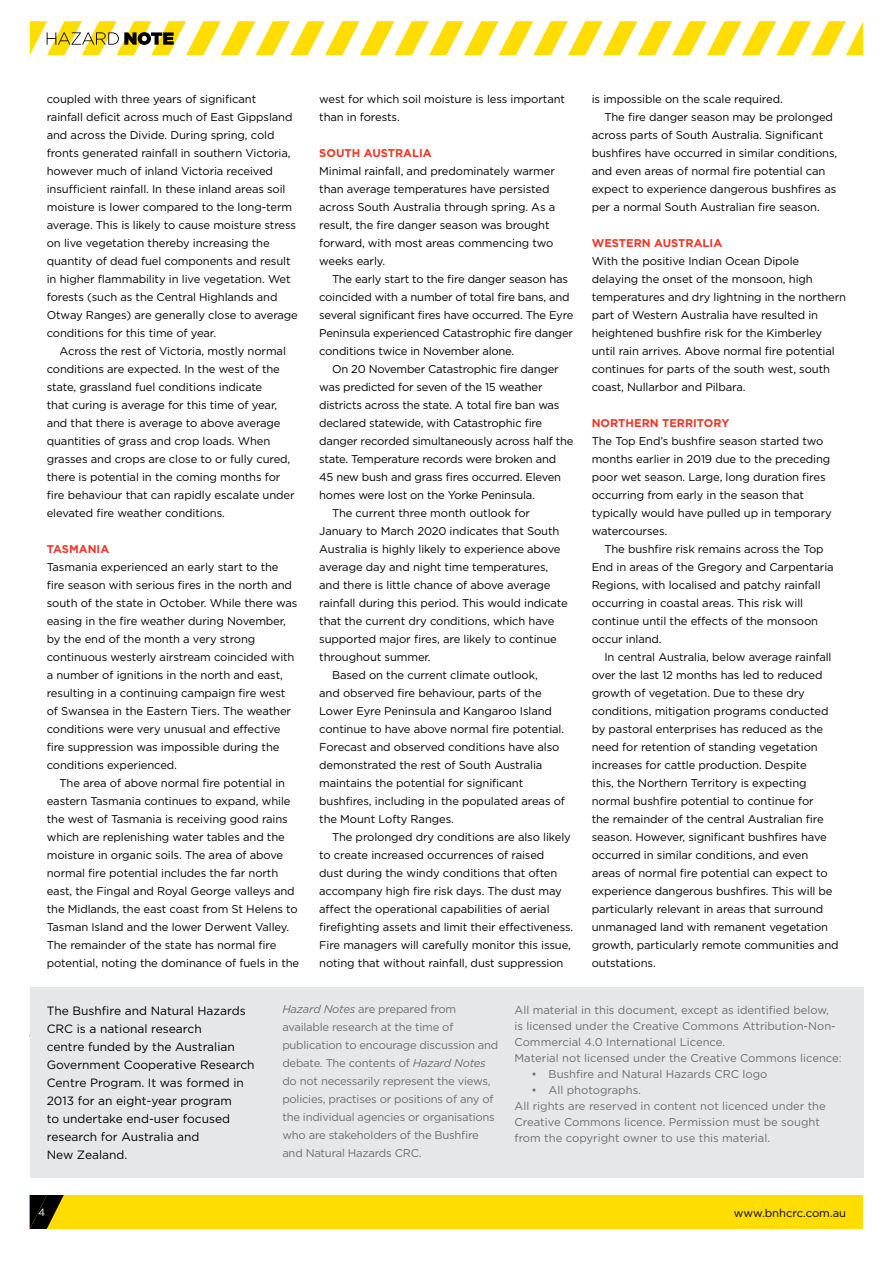
<style>
.page{position:relative;width:893px;height:1263px;background:#fff}
.page>*{position:absolute;margin:0;border:0;box-sizing:border-box;transform-origin:0 0}
.t1{font:12px/18px "Gotham";color:#000}
.Body_Text{font:11.25px/18px "Gotham";letter-spacing:-.01em;color:#000}
.Body_Text_first{font:11.25px/18px "Gotham";letter-spacing:-.01em;color:#000}
.t2{font:11.25px/18px "Gotham";letter-spacing:-.015em;color:#6d6e71}
.Regions_subheader{font:700 11.25px "Gotham";color:#ef3829}
.t3{font:10.5px "Gotham";color:#fff}
.s1{font-style:italic}
</style>
<div class="page">
<div style="left:30px;top:987px;width:833px;height:191px;background:#e6e7e8"></div>
<div style="left:30px;top:1195px;width:833px;height:34px;background:#fd0"></div>
<svg style="left:30px;top:1195px;width:34px;height:34px"></svg>
<svg style="left:30px;top:21px;width:833px;height:34px"></svg>
<p class="Body_Text_first" style="left:47px;top:90px;width:253px">coupled with three years of significant<br>rainfall deficit across much of East Gippsland and across the Divide. During spring, cold fronts generated rainfall in southern Victoria, however much of inland Victoria received insufficient rainfall. In these inland areas soil moisture is lower compared to the long-term average. This is likely to cause moisture stress on live vegetation thereby increasing the quantity of dead fuel components and result in higher flammability in live vegetation. Wet forests (such as the Central Highlands and Otway Ranges) are generally close to average conditions for this time of year.</p>
<p class="Body_Text" style="left:47px;top:342px;width:249px;text-indent:13px">Across the rest of Victoria, mostly normal conditions are expected. In the west of the state, grassland fuel conditions indicate<br>that curing is average for this time of year, and that there is average to above average quantities of grass and crop loads. When grasses and crops are close to or fully cured, there is potential in the coming months for fire behaviour that can rapidly escalate under elevated fire weather conditions.</p>
<p class="Regions_subheader" style="left:47px;top:542px;width:64px">TASMANIA</p>
<p class="Body_Text_first" style="left:47px;top:558px;width:252px">Tasmania experienced an early start to the fire season with serious fires in the north and south of the state in October. While there was easing in the fire weather during November, by the end of the month a very strong continuous westerly airstream coincided with a number of ignitions in the north and east, resulting in a continuing campaign fire west of Swansea in the Eastern Tiers. The weather conditions were very unusual and effective fire suppression was impossible during the conditions experienced.</p>
<p class="Body_Text" style="left:47px;top:774px;width:254px;text-indent:13px">The area of above normal fire potential in eastern Tasmania continues to expand, while the west of Tasmania is receiving good rains which are replenishing water tables and the moisture in organic soils. The area of above normal fire potential includes the far north east, the Fingal and Royal George valleys and the Midlands, the east coast from St Helens to Tasman Island and the lower Derwent Valley.<br>The remainder of the state has normal fire potential, noting the dominance of fuels in the</p>
<p class="Body_Text" style="left:319px;top:90px;width:247px">west for which soil moisture is less important than in forests.</p>
<p class="Regions_subheader" style="left:319px;top:146px;width:114px">SOUTH AUSTRALIA</p>
<p class="Body_Text_first" style="left:319px;top:162px;width:238px">Minimal rainfall, and predominately warmer than average temperatures have persisted across South Australia through spring. As a result, the fire danger season was brought forward, with most areas commencing two weeks early.</p>
<p class="Body_Text" style="left:319px;top:270px;width:256px;text-indent:13px">The early start to the fire danger season has coincided with a number of total fire bans, and several significant fires have occurred. The Eyre Peninsula experienced Catastrophic fire danger conditions twice in November alone.</p>
<p class="Body_Text" style="left:319px;top:360px;width:256px;text-indent:13px">On 20 November Catastrophic fire danger was predicted for seven of the 15 weather districts across the state. A total fire ban was declared statewide, with Catastrophic fire danger recorded simultaneously across half the state. Temperature records were broken and<br>45 new bush and grass fires occurred. Eleven homes were lost on the Yorke Peninsula.</p>
<p class="Body_Text" style="left:319px;top:504px;width:250px;text-indent:13px">The current three month outlook for January to March 2020 indicates that South Australia is highly likely to experience above average day and night time temperatures, and there is little chance of above average rainfall during this period. This would indicate that the current dry conditions, which have supported major fires, are likely to continue throughout summer.</p>
<p class="Body_Text" style="left:319px;top:666px;width:247px;text-indent:13px">Based on the current climate outlook,<br>and observed fire behaviour, parts of the Lower Eyre Peninsula and Kangaroo Island continue to have above normal fire potential.<br>Forecast and observed conditions have also demonstrated the rest of South Australia maintains the potential for significant bushfires, including in the populated areas of the Mount Lofty Ranges.</p>
<p class="Body_Text" style="left:319px;top:828px;width:256px;text-indent:13px">The prolonged dry conditions are also likely to create increased occurrences of raised<br>dust during the windy conditions that often accompany high fire risk days. The dust may affect the operational capabilities of aerial firefighting assets and limit their effectiveness.<br>Fire managers will carefully monitor this issue, noting that without rainfall, dust suppression</p>
<p class="Body_Text" style="left:592px;top:90px;width:193px">is impossible on the scale required.</p>
<p class="Body_Text" style="left:592px;top:108px;width:247px;text-indent:13px">The fire danger season may be prolonged across parts of South Australia. Significant bushfires have occurred in similar conditions, and even areas of normal fire potential can expect to experience dangerous bushfires as per a normal South Australian fire season.</p>
<p class="Regions_subheader" style="left:592px;top:236px;width:132px">WESTERN AUSTRALIA</p>
<p class="Body_Text_first" style="left:592px;top:252px;width:256px">With the positive Indian Ocean Dipole delaying the onset of the monsoon, high temperatures and dry lightning in the northern part of Western Australia have resulted in heightened bushfire risk for the Kimberley until rain arrives. Above normal fire potential continues for parts of the south west, south coast, Nullarbor and Pilbara.</p>
<p class="Regions_subheader" style="left:592px;top:416px;width:139px">NORTHERN TERRITORY</p>
<p class="Body_Text_first" style="left:592px;top:432px;width:242px">The Top End’s bushfire season started two months earlier in 2019 due to the preceding poor wet season. Large, long duration fires occurring from early in the season that typically would have pulled up in temporary watercourses.</p>
<p class="Body_Text" style="left:592px;top:540px;width:244px;text-indent:13px">The bushfire risk remains across the Top End in areas of the Gregory and Carpentaria Regions, with localised and patchy rainfall occurring in coastal areas. This risk will continue until the effects of the monsoon occur inland.</p>
<p class="Body_Text" style="left:592px;top:648px;width:248px;text-indent:13px">In central Australia, below average rainfall over the last 12 months has led to reduced growth of vegetation. Due to these dry conditions, mitigation programs conducted by pastoral enterprises has reduced as the need for retention of standing vegetation increases for cattle production. Despite<br>this, the Northern Territory is expecting normal bushfire potential to continue for<br>the remainder of the central Australian fire season. However, significant bushfires have occurred in similar conditions, and even areas of normal fire potential can expect to experience dangerous bushfires. This will be particularly relevant in areas that surround unmanaged land with remanent vegetation growth, particularly remote communities and outstations.</p>
<p class="t1" style="left:47px;top:1001px;width:209px">The Bushfire and Natural Hazards<br>CRC is a national research<br>centre funded by the Australian<br>Government Cooperative Research<br>Centre Program. It was formed in<br>2013 for an eight-year program<br>to undertake end-user focused research for Australia and<br>New Zealand.</p>
<p class="t2" style="left:282px;top:1000px;width:218px"><span class="s1">Hazard Notes</span> are prepared from available research at the time of publication to encourage discussion and debate. The contents of <span class="s1">Hazard Notes </span>do not necessarily represent the views, policies, practises or positions of any of the individual agencies or organisations who are stakeholders of the Bushfire and Natural Hazards CRC.</p>
<p class="t2" style="left:514px;top:1002px;width:329px;line-height:15.9px">All material in this document, except as identified below,<br>is licensed under the Creative Commons Attribution-Non-Commercial 4.0 International Licence.<br>Material not licensed under the Creative Commons licence:</p>
<p class="t2" style="left:531px;top:1065px;width:237px">• Bushfire and Natural Hazards CRC logo</p>
<p class="t2" style="left:514px;top:1081px;width:313px;line-height:15.9px;text-indent:17px">• All photographs.<br>All rights are reserved in content not licenced under the Creative Commons licence. Permission must be sought from the copyright owner to use this material.</p>
<p class="t3" style="left:38px;top:1206px;width:9px">4</p>
<p class="Body_Text" style="left:734px;top:1204px;width:114px">www.bnhcrc.com.au</p>
</div>
